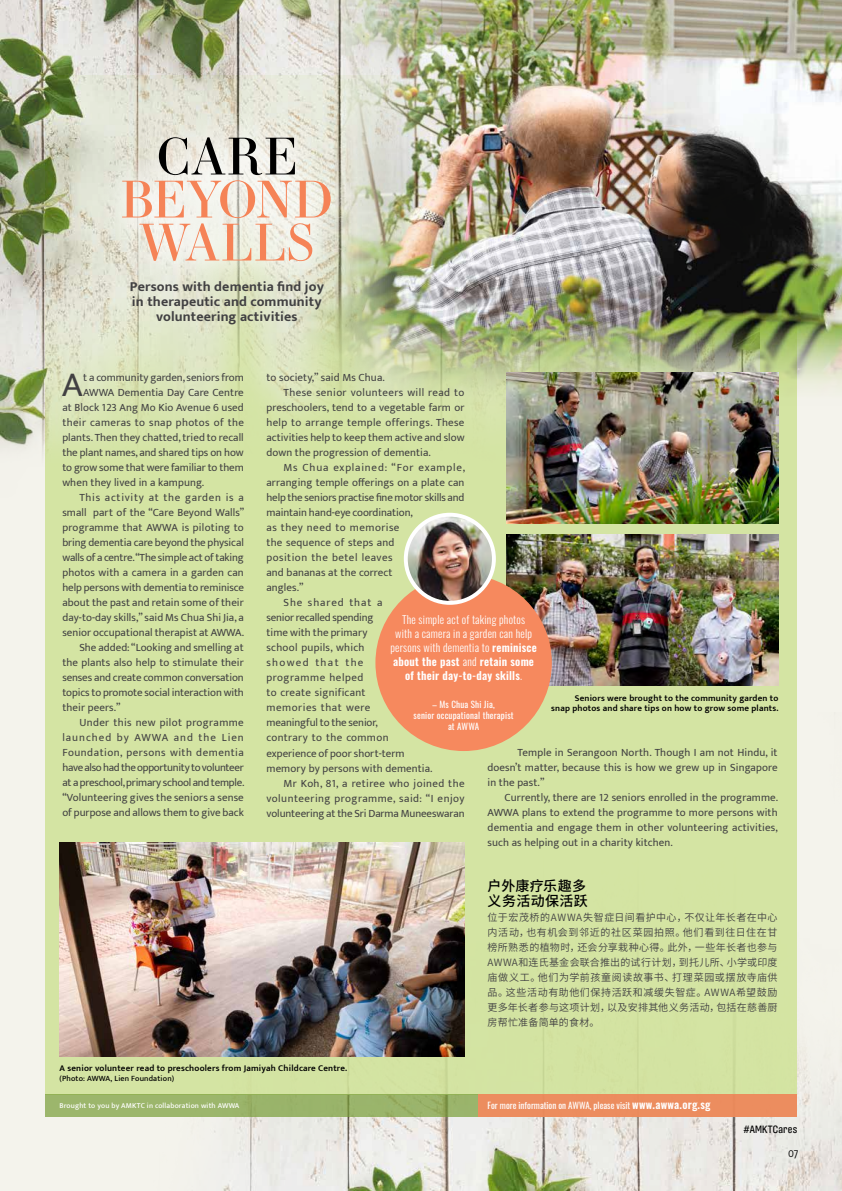
<style>
.page{position:relative;width:842px;height:1191px;background:#f4f3ec}
.page>*{position:absolute;margin:0;border:0;box-sizing:border-box;transform-origin:0 0}
.t1{font:50px/43px "Essonnes Display";letter-spacing:-.005em;color:#f58357;text-align:center}
.t2{font:50px "Essonnes Display";color:#000}
.t3{font:34.8px "Mukta";color:#414042}
.t4{font:700 14px/15px "Mukta";letter-spacing:.01em;color:#414042;text-align:center}
.t5{font:500 14px/15px "Source Han Sans SC";letter-spacing:.02em;color:#000}
.t6{font:12px "Lemon Sans Next Cond S Light";color:#000}
.t7{font:11px/15px "Mukta";letter-spacing:.01em;color:#414042;text-align:justify}
.t8{font:11px "Mukta";letter-spacing:.035em;color:#414042}
.t9{font:300 11px/14px "Oswald";letter-spacing:.02em;color:#fff;text-align:center}
.t10{font:11px "Mukta";letter-spacing:-.01em;color:#414042}
.t11{font:11px "Mukta";letter-spacing:-.015em;color:#414042}
.t12{font:11px "Mukta";letter-spacing:.04em;color:#414042}
.t13{font:11px "Mukta";letter-spacing:.045em;color:#414042}
.t14{font:11px "Mukta";letter-spacing:-.03em;color:#414042}
.t15{font:11px "Mukta";letter-spacing:-.02em;color:#414042}
.t16{font:11px "Mukta";letter-spacing:.03em;color:#414042}
.t17{font:11px "Mukta";letter-spacing:.05em;color:#414042}
.t18{font:11px "Mukta";letter-spacing:.07em;color:#414042}
.t19{font:11px "Mukta";letter-spacing:.065em;color:#414042}
.t20{font:11px "Mukta";letter-spacing:.09em;color:#414042}
.t21{font:11px "Mukta";letter-spacing:.085em;color:#414042}
.t22{font:11px "Mukta";letter-spacing:.12em;color:#414042}
.t23{font:10.5px "Protipo Compact";letter-spacing:.025em;color:#000}
.t24{font:10px/15px "Source Han Sans SC";letter-spacing:.03em;color:#414042;text-align:justify}
.t25{font:600 9px/10px "Mukta";letter-spacing:.02em;color:#000;text-align:right}
.t26{font:9px/11px "Oswald";letter-spacing:.015em;color:#fff;text-align:center}
.t27{font:500 8px "Mukta";letter-spacing:.02em;color:#000}
.t28{font:500 7.5px "Mukta";letter-spacing:.02em;color:#fff}
.s1{font-weight:600}
.s2{font-weight:600;font-size:11px}
</style>
<div class="page">
<img style="left:214px;top:1051px;width:628px;height:140px">
<div style="left:45px;top:75px;width:752px;height:1019px;background:#d4e4a3"></div>
<img style="left:0;top:0;width:507px;height:497px">
<img style="left:190px;top:0;width:652px;height:410px">
<div style="left:93px;top:107px;width:267px;height:184px;background:#fff;opacity:.75"></div>
<img style="left:60px;top:843px;width:405px;height:213px">
<img style="left:507px;top:535px;width:271px;height:150px">
<div style="left:45px;top:1094px;width:752px;height:23px;background:#9bb56c"></div>
<div style="left:478px;top:1094px;width:319px;height:23px;background:#ec8d5f"></div>
<div style="left:375px;top:574px;width:177px;height:177px;background:#f6895e;border-radius:50%"></div>
<img style="left:406px;top:515px;width:88px;height:88px;border-radius:44px">
<div style="left:404px;top:513px;width:92px;height:92px;border:4px solid #fff;border-radius:50%"></div>
<img style="left:507px;top:373px;width:271px;height:150px">
<h1 class="t2" style="left:157px;top:121px;width:142px">CARE</h1>
<h1 class="t1" style="left:121px;top:176px;width:214px">BEYOND<br>WALLS</h1>
<p class="t4" style="left:130px;top:279px;width:196px">Persons with dementia find joy in therapeutic and community volunteering activities</p>
<h2 class="t3" style="left:62px;top:364px;width:22px">A</h2>
<p class="t7" style="left:83px;top:370px;width:162px">t a community garden, seniors from</p>
<p class="t7" style="left:83px;top:385px;width:162px">AWWA Dementia Day Care Centre</p>
<p class="t7" style="left:62px;top:400px;width:183px">at Block 123 Ang Mo Kio Avenue 6 used</p>
<p class="t8" style="left:62px;top:416px;width:183px">their cameras to snap photos of the</p>
<p class="t7" style="left:62px;top:430px;width:183px">plants. Then they chatted, tried to recall</p>
<p class="t7" style="left:62px;top:445px;width:183px">the plant names, and shared tips on how</p>
<p class="t7" style="left:62px;top:460px;width:183px">to grow some that were familiar to them</p>
<p class="t7" style="left:62px;top:475px;width:143px">when they lived in a kampung.</p>
<p class="t19" style="left:79px;top:491px;width:166px">This activity at the garden is a</p>
<p class="t7" style="left:62px;top:505px;width:183px">small part of the “Care Beyond Walls”</p>
<p class="t7" style="left:62px;top:520px;width:183px">programme that AWWA is piloting to</p>
<p class="t7" style="left:62px;top:535px;width:183px">bring dementia care beyond the physical</p>
<p class="t11" style="left:62px;top:551px;width:183px">walls of a centre. “The simple act of taking</p>
<p class="t7" style="left:62px;top:565px;width:183px">photos with a camera in a garden can</p>
<p class="t7" style="left:62px;top:580px;width:183px">help persons with dementia to reminisce</p>
<p class="t7" style="left:62px;top:595px;width:183px">about the past and retain some of their</p>
<p class="t7" style="left:62px;top:610px;width:183px">day-to-day skills,” said Ms Chua Shi Jia, a</p>
<p class="t7" style="left:62px;top:625px;width:183px">senior occupational therapist at AWWA.</p>
<p class="t7" style="left:79px;top:640px;width:166px">She added: “Looking and smelling at</p>
<p class="t7" style="left:62px;top:655px;width:183px">the plants also help to stimulate their</p>
<p class="t7" style="left:62px;top:670px;width:183px">senses and create common conversation</p>
<p class="t7" style="left:62px;top:685px;width:183px">topics to promote social interaction with</p>
<p class="t7" style="left:62px;top:700px;width:60px">their peers.”</p>
<p class="t8" style="left:79px;top:716px;width:166px">Under this new pilot programme</p>
<p class="t20" style="left:62px;top:731px;width:183px">launched by AWWA and the Lien</p>
<p class="t13" style="left:62px;top:746px;width:183px">Foundation, persons with dementia</p>
<p class="t14" style="left:62px;top:761px;width:183px">have also had the opportunity to volunteer</p>
<p class="t15" style="left:62px;top:776px;width:183px">at a preschool, primary school and temple.</p>
<p class="t7" style="left:62px;top:790px;width:183px">“Volunteering gives the seniors a sense</p>
<p class="t7" style="left:62px;top:805px;width:183px">of purpose and allows them to give back</p>
<p class="t7" style="left:266px;top:370px;width:120px">to society,” said Ms Chua.</p>
<p class="t8" style="left:283px;top:386px;width:182px">These senior volunteers will read to</p>
<p class="t7" style="left:266px;top:400px;width:199px">preschoolers, tend to a vegetable farm or</p>
<p class="t16" style="left:266px;top:416px;width:199px">help to arrange temple offerings. These</p>
<p class="t7" style="left:266px;top:430px;width:200px">activities help to keep them active and slow</p>
<p class="t7" style="left:266px;top:445px;width:166px">down the progression of dementia.</p>
<p class="t18" style="left:283px;top:461px;width:183px">Ms Chua explained: “For example,</p>
<p class="t7" style="left:266px;top:475px;width:200px">arranging temple offerings on a plate can</p>
<p class="t10" style="left:266px;top:491px;width:200px">help the seniors practise fine motor skills and</p>
<p class="t7" style="left:266px;top:505px;width:148px">maintain hand-eye coordination,</p>
<p class="t12" style="left:266px;top:521px;width:134px">as they need to memorise</p>
<p class="t7" style="left:266px;top:535px;width:129px">the sequence of steps and</p>
<p class="t13" style="left:266px;top:551px;width:127px">position the betel leaves</p>
<p class="t7" style="left:266px;top:565px;width:128px">and bananas at the correct</p>
<p class="t7" style="left:266px;top:580px;width:39px">angles.”</p>
<p class="t21" style="left:283px;top:596px;width:100px">She shared that a</p>
<p class="t11" style="left:266px;top:611px;width:108px">senior recalled spending</p>
<p class="t7" style="left:266px;top:625px;width:103px">time with the primary</p>
<p class="t7" style="left:266px;top:640px;width:100px">school pupils, which</p>
<p class="t22" style="left:266px;top:656px;width:98px">showed that the</p>
<p class="t17" style="left:266px;top:671px;width:99px">programme helped</p>
<p class="t7" style="left:266px;top:685px;width:100px">to create significant</p>
<p class="t17" style="left:266px;top:701px;width:106px">memories that were</p>
<p class="t10" style="left:266px;top:716px;width:113px">meaningful to the senior,</p>
<p class="t8" style="left:266px;top:731px;width:124px">contrary to the common</p>
<p class="t7" style="left:266px;top:745px;width:140px">experience of poor short-term</p>
<p class="t7" style="left:266px;top:760px;width:168px">memory by persons with dementia.</p>
<p class="t8" style="left:283px;top:776px;width:183px">Mr Koh, 81, a retiree who joined the</p>
<p class="t12" style="left:266px;top:791px;width:200px">volunteering programme, said: “I enjoy</p>
<p class="t7" style="left:266px;top:805px;width:200px">volunteering at the Sri Darma Muneeswaran</p>
<p class="t9" style="left:390px;top:611px;width:148px">The simple act of taking photos<br>with a camera in a garden can help persons with dementia to <span class="s1">reminisce about the past</span> and <span class="s1">retain some of their day-to-day skills</span>.</p>
<p class="t26" style="left:414px;top:697px;width:102px">– Ms Chua Shi Jia,<br>senior occupational therapist at AWWA</p>
<p class="t25" style="left:551px;top:692px;width:229px">Seniors were brought to the community garden to<br>snap photos and share tips on how to grow some plants.</p>
<p class="t7" style="left:488px;top:745px;width:291px;text-indent:30px">Temple in Serangoon North. Though I am not Hindu, it doesn’t matter, because this is how we grew up in Singapore in the past.”</p>
<p class="t7" style="left:488px;top:790px;width:292px;text-indent:17px">Currently, there are 12 seniors enrolled in the programme.<br>AWWA plans to extend the programme to more persons with dementia and engage them in other volunteering activities, such as helping out in a charity kitchen.</p>
<p class="t5" style="left:488px;top:879px;width:102px">户外康疗乐趣多义务活动保活跃</p>
<p class="t24" style="left:488px;top:910px;width:292px">位于宏茂桥的AWWA失智症日间看护中心，不仅让年长者在中心内活动，也有机会到邻近的社区菜园拍照。他们看到往日住在甘榜所熟悉的植物时，还会分享栽种心得。此外，一些年长者也参与AWWA和连氏基金会联合推出的试行计划，到托儿所、小学或印度庙做义工。他们为学前孩童阅读故事书、打理菜园或摆放寺庙供品。这些活动有助他们保持活跃和减缓失智症。AWWA希望鼓励更多年长者参与这项计划，以及安排其他义务活动，包括在慈善厨房帮忙准备简单的食材。</p>
<p class="t25" style="left:60px;top:1062px;width:289px">A senior volunteer read to preschoolers from Jamiyah Childcare Centre.</p>
<p class="t27" style="left:60px;top:1073px;width:116px">(Photo: AWWA, Lien Foundation)</p>
<p class="t28" style="left:60px;top:1101px;width:181px">Brought to you by AMKTC in collaboration with AWWA</p>
<p class="t26" style="left:488px;top:1099px;width:224px">For more information on AWWA, please visit <span class="s2">www.awwa.org.sg</span></p>
<p class="t23" style="left:743px;top:1123px;width:55px">#AMKTCares</p>
<p class="t6" style="left:788px;top:1145px;width:12px">07</p>
</div>
